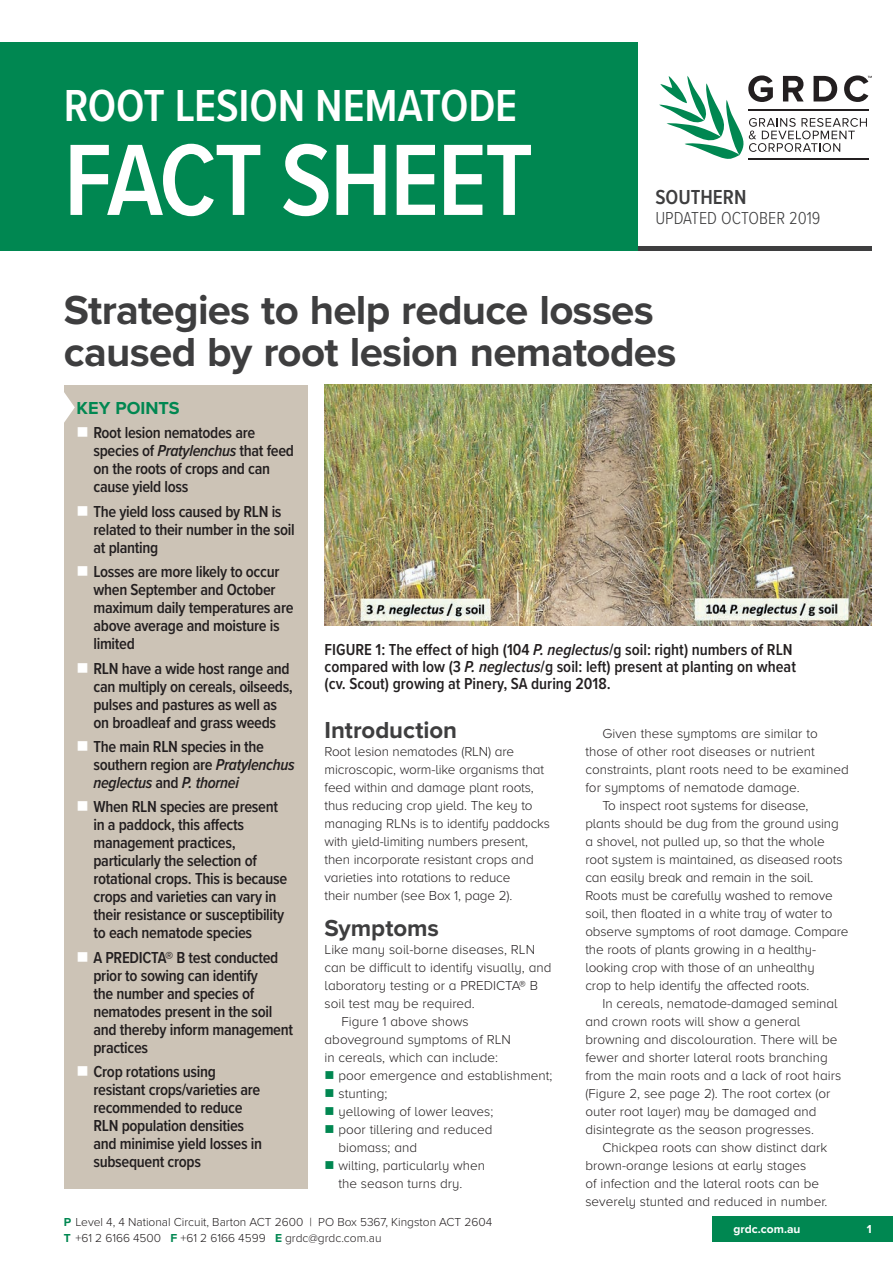
<style>
.page{position:relative;width:893px;height:1263px;background:#fff}
.page>*{position:absolute;margin:0;border:0;box-sizing:border-box;transform-origin:0 0}
.t1{font:600 105px "Proxima Nova Cond";letter-spacing:-.02em;color:#fff}
.t2{font:600 46.5px "Proxima Nova Cond";letter-spacing:-.005em;color:#fff}
._001_Heading{font:700 42px/42px "Proxima Nova";letter-spacing:-.02em;color:#3e3e3f}
._002_Precede{font:700 24px "Proxima Nova";letter-spacing:-.005em;color:#3e3e3f}
._008_Xhead{font:600 21px "Proxima Nova Cond";color:#3e3e3f}
._008_Xhead-2{font:300 18px "Proxima Nova Cond";color:#3e3e3f}
._005_Quote_big{font:700 18px "Proxima Nova";color:#008751}
._004_B_O_Body_fullou{font:600 16.5px/18px "Proxima Nova Cond";letter-spacing:-.02em;color:#231f20}
._011_Table_head{font:600 16.5px/17px "Proxima Nova Cond";color:#231f20}
._003_Body{font:300 13.5px/18px "Proxima Nova A";color:#231f20}
._003_Body_fullout{font:300 13.5px/18px "Proxima Nova A";letter-spacing:-.01em;color:#231f20}
.t3{font:300 12px "Proxima Nova";color:#231f20}
.t4{font:700 12px "Proxima Nova";color:#fff}
.s1{color:#fff}
.s2{font-style:italic}
.s3{color:#008751}
.s4{font-weight:700;color:#008751}
</style>
<div class="page">
<div style="left:712px;top:1216px;width:181px;height:26px;background:#008751"></div>
<img style="left:325px;top:385px;width:547px;height:241px">
<div style="left:0;top:43px;width:638px;height:208px;background:#008751"></div>
<svg style="left:659px;top:75px;width:213px;height:84px"></svg>
<hr style="left:638px;top:247px;width:234px;height:4px;background:#3e3e3f">
<div style="left:64px;top:385px;width:244px;height:803px;background:#ccc3b6"></div>
<svg style="left:64px;top:392px;width:11px;height:31px"></svg>
<p class="t2" style="left:64px;top:71px;width:455px">ROOT LESION NEMATODE</p>
<p class="t1" style="left:64px;top:103px;width:471px">FACT SHEET</p>
<p class="_008_Xhead" style="left:655px;top:182px;width:93px">SOUTHERN</p>
<p class="_008_Xhead-2" style="left:655px;top:204px;width:167px">UPDATED OCTOBER 2019</p>
<p class="_001_Heading" style="left:64px;top:288px;width:614px">Strategies to help reduce losses caused by root lesion nematodes</p>
<p class="_005_Quote_big" style="left:77px;top:395px;width:105px">KEY POINTS</p>
<p class="_004_B_O_Body_fullou" style="left:93px;top:423px;width:202px;text-indent:-17px"><span class="s1">■</span> Root lesion nematodes are species of <span class="s2">Pratylenchus</span> that feed on the roots of crops and can cause yield loss</p>
<p class="_004_B_O_Body_fullou" style="left:93px;top:502px;width:203px;text-indent:-17px"><span class="s1">■</span> The yield loss caused by RLN is related to their number in the soil at planting</p>
<p class="_004_B_O_Body_fullou" style="left:93px;top:562px;width:202px;text-indent:-17px"><span class="s1">■</span> Losses are more likely to occur when September and October maximum daily temperatures are above average and moisture is limited</p>
<p class="_004_B_O_Body_fullou" style="left:93px;top:659px;width:201px;text-indent:-17px"><span class="s1">■</span> RLN have a wide host range and can multiply on cereals, oilseeds, pulses and pastures as well as on broadleaf and grass weeds</p>
<p class="_004_B_O_Body_fullou" style="left:93px;top:737px;width:203px;text-indent:-17px"><span class="s1">■</span> The main RLN species in the southern region are <span class="s2">Pratylenchus neglectus</span> and <span class="s2">P. thornei</span></p>
<p class="_004_B_O_Body_fullou" style="left:93px;top:797px;width:195px;text-indent:-17px"><span class="s1">■</span> When RLN species are present in a paddock, this affects management practices, particularly the selection of rotational crops. This is because crops and varieties can vary in their resistance or susceptibility to each nematode species</p>
<p class="_004_B_O_Body_fullou" style="left:93px;top:948px;width:201px;text-indent:-17px"><span class="s1">■</span> A PREDICTA® B test conducted prior to sowing can identify<br>the number and species of nematodes present in the soil and thereby inform management practices</p>
<p class="_004_B_O_Body_fullou" style="left:93px;top:1062px;width:170px;text-indent:-17px"><span class="s1">■</span> Crop rotations using resistant crops/varieties are recommended to reduce<br>RLN population densities and minimise yield losses in subsequent crops</p>
<p class="_011_Table_head" style="left:325px;top:641px;width:473px">FIGURE 1: The effect of high (104 <span class="s2">P. neglectus</span>/g soil: right) numbers of RLN compared with low (3 <span class="s2">P. neglectus</span>/g soil: left) present at planting on wheat (cv. Scout) growing at Pinery, SA during 2018.</p>
<p class="_003_Body" style="left:585px;top:724px;width:265px;text-indent:17px">Given these symptoms are similar to those of other root diseases or nutrient constraints, plant roots need to be examined for symptoms of nematode damage.</p>
<p class="_003_Body" style="left:585px;top:796px;width:265px;text-indent:17px">To inspect root systems for disease,<br>plants should be dug from the ground using a shovel, not pulled up, so that the whole root system is maintained, as diseased roots can easily break and remain in the soil.<br>Roots must be carefully washed to remove soil, then floated in a white tray of water to observe symptoms of root damage. Compare the roots of plants growing in a healthy&shy;looking crop with those of an unhealthy<br>crop to help identify the affected roots.</p>
<p class="_003_Body" style="left:585px;top:994px;width:257px;text-indent:17px">In cereals, nematode-damaged seminal and crown roots will show a general browning and discolouration. There will be fewer and shorter lateral roots branching from the main roots and a lack of root hairs (Figure 2, see page 2). The root cortex (or outer root layer) may be damaged and disintegrate as the season progresses.</p>
<p class="_003_Body" style="left:585px;top:1138px;width:244px;text-indent:17px">Chickpea roots can show distinct dark brown-orange lesions at early stages<br>of infection and the lateral roots can be severely stunted and reduced in number.</p>
<p class="_002_Precede" style="left:325px;top:712px;width:134px">Introduction</p>
<p class="_003_Body_fullout" style="left:325px;top:742px;width:227px">Root lesion nematodes (RLN) are microscopic, worm-like organisms that feed within and damage plant roots, thus reducing crop yield. The key to managing RLNs is to identify paddocks with yield-limiting numbers present, then incorporate resistant crops and varieties into rotations to reduce<br>their number (see Box 1, page 2).</p>
<p class="_002_Precede" style="left:325px;top:910px;width:116px">Symptoms</p>
<p class="_003_Body_fullout" style="left:325px;top:940px;width:228px">Like many soil-borne diseases, RLN can be difficult to identify visually, and laboratory testing or a PREDICTA® B soil test may be required.</p>
<p class="_003_Body" style="left:325px;top:1012px;width:188px;text-indent:17px">Figure 1 above shows aboveground symptoms of RLN in cereals, which can include:</p>
<p class="_003_Body_fullout" style="left:325px;top:1066px;width:229px"><span class="s3">■</span> poor emergence and establishment;</p>
<p class="_003_Body_fullout" style="left:325px;top:1084px;width:64px"><span class="s3">■</span> stunting;</p>
<p class="_003_Body_fullout" style="left:325px;top:1102px;width:170px"><span class="s3">■</span> yellowing of lower leaves;</p>
<p class="_003_Body_fullout" style="left:338px;top:1120px;width:155px;text-indent:-14px"><span class="s3">■</span> poor tillering and reduced biomass; and</p>
<p class="_003_Body_fullout" style="left:338px;top:1156px;width:148px;text-indent:-14px"><span class="s3">■</span> wilting, particularly when the season turns dry.</p>
<p class="t3" style="left:64px;top:1213px;width:430px"><span class="s4">P</span> Level 4, 4 National Circuit, Barton ACT 2600 | PO Box 5367, Kingston ACT 2604</p>
<p class="t3" style="left:64px;top:1229px;width:319px"><span class="s4">T</span> +61 2 6166 4500 <span class="s4">F</span> +61 2 6166 4599 <span class="s4">E</span> grdc@grdc.com.au</p>
<p class="t4" style="left:733px;top:1220px;width:69px">grdc.com.au</p>
<p class="t4" style="left:867px;top:1220px;width:6px">1</p>
</div>
